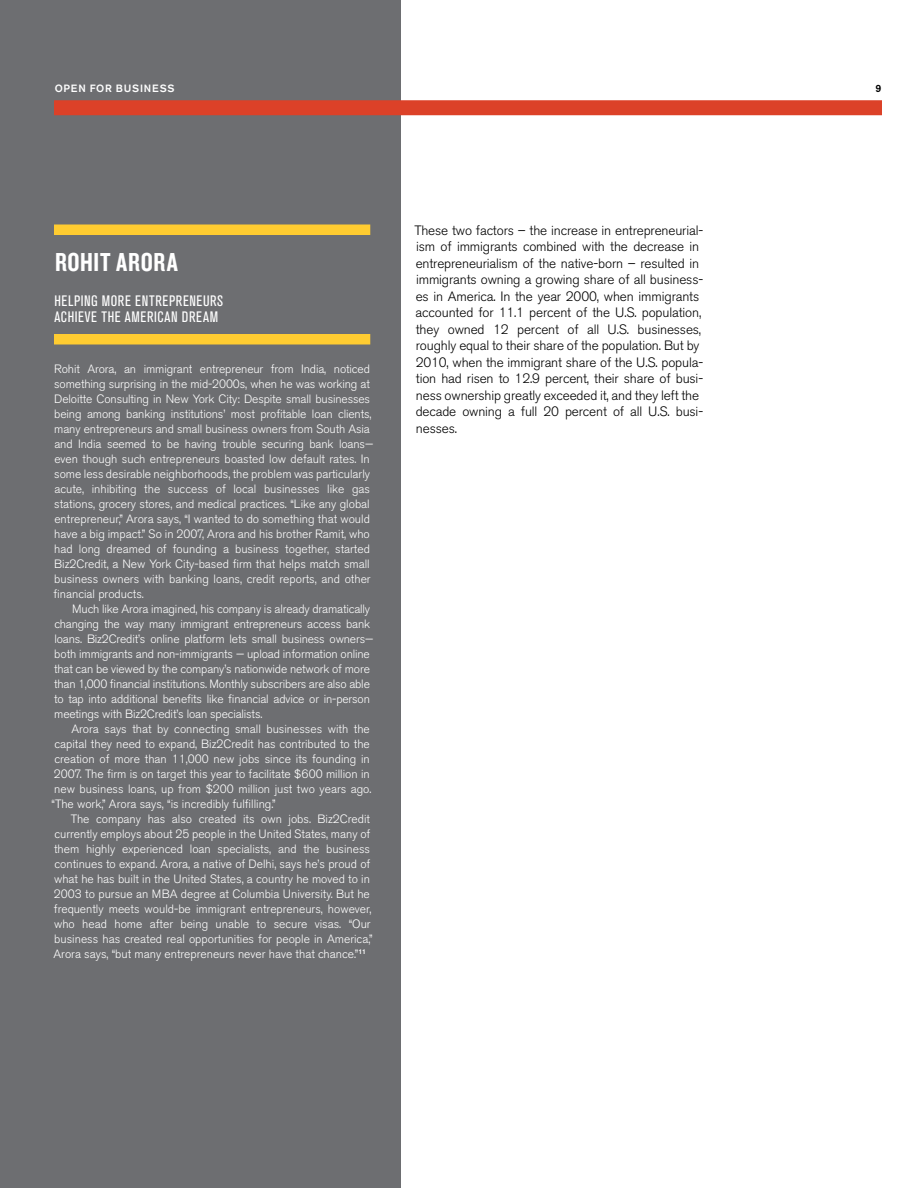
<style>
.page{position:relative;width:918px;height:1188px;background:#fff}
.page>*{position:absolute;margin:0;border:0;box-sizing:border-box;transform-origin:0 0}
.t1{font:27px "Knockout HTF49 Liteweight";letter-spacing:.025em;color:#fff}
.t2{font:condensed 15px/16.5px "Akzidenz Grotesk BE";letter-spacing:.035em;color:#fff}
.t3{font:300 13.5px/16.5px "Akzidenz Grotesk BE";letter-spacing:-.01em;color:#000}
.t4{font:300 12px/15px "Akzidenz Grotesk BE";color:#fff}
.t5{font:500 10.5px "Akzidenz Grotesk BE";color:#fff}
.t6{font:500 10.5px "Akzidenz Grotesk BE";color:#000}
</style>
<div class="page">
<div style="left:0;top:0;width:400px;height:1188px;background:#6d6e71"></div>
<div style="left:54px;top:100px;width:828px;height:15px;background:#dc4128"></div>
<div style="left:54px;top:225px;width:316px;height:10px;background:#ffcc31"></div>
<div style="left:54px;top:334px;width:316px;height:11px;background:#ffcc31"></div>
<p class="t5" style="left:55px;top:81px;width:9px">OPEN</p>
<p class="t5" style="left:90px;top:81px;width:9px">FOR</p>
<p class="t5" style="left:116px;top:81px;width:9px">BUS</p>
<p class="t5" style="left:140px;top:81px;width:13px">INESS</p>
<p class="t6" style="left:876px;top:81px;width:7px">9</p>
<h1 class="t1" style="left:55px;top:248px;width:124px">ROHIT ARORA</h1>
<p class="t2" style="left:54px;top:292px;width:14px">HELPIN</p>
<p class="t2" style="left:54px;top:292px;width:96px;text-indent:37px">G MORE ENTREPRENEURS<br>ACHIEVE THE AMERI</p>
<p class="t2" style="left:158px;top:309px;width:40px">CAN DREAM</p>
<p class="t4" style="left:54px;top:362px;width:321px">Rohit Arora, an immigrant entrepreneur from India, noticed something surprising in the mid-2000s, when he was working at Deloitte Consulting in New York City: Despite small businesses being among banking institutions’ most profitable loan clients, many entrepreneurs and small business owners from South Asia and India seemed to be having trouble securing bank loans— even though such entrepreneurs boasted low default rates. In some less desirable neighborhoods, the problem was particularly acute, inhibiting the success of local businesses like gas stations, grocery stores, and medical practices. “Like any global entrepreneur,” Arora says, “I wanted to do something that would have a big impact.” So in 2007, Arora and his brother Ramit, who had long dreamed of founding a business together, started Biz2Credit, a New York City-based firm that helps match small business owners with banking loans, credit reports, and other financial products.</p>
<p class="t4" style="left:54px;top:602px;width:321px;text-indent:18px">Much like Arora imagined, his company is already dramatically changing the way many immigrant entrepreneurs access bank loans. Biz2Credit’s online platform lets small business owners— both immigrants and non-immigrants — upload information online that can be viewed by the company’s nationwide network of more than 1,000 financial institutions. Monthly subscribers are also able to tap into additional benefits like financial advice or in-person meetings with Biz2Credit’s loan specialists.</p>
<p class="t4" style="left:52px;top:722px;width:321px;text-indent:20px">Arora says that by connecting small businesses with the capital they need to expand, Biz2Credit has contributed to the creation of more than 11,000 new jobs since its founding in 2007. The firm is on target this year to facilitate $600 million in new business loans, up from $200 million just two years ago. “The work,” Arora says, “is incredibly fulfilling.”</p>
<p class="t4" style="left:54px;top:812px;width:321px;text-indent:17px">The company has also created its own jobs. Biz2Credit currently employs about 25 people in the United States, many of them highly experienced loan specialists, and the business continues to expand. Arora, a native of Delhi, says he’s proud of what he has built in the United States, a country he moved to in 2003 to pursue an MBA degree at Columbia University. But he frequently meets would-be immigrant entrepreneurs, however, who head home after being unable to secure visas. “Our business has created real opportunities for people in America,” Arora says, “but many entrepreneurs never have that chance.”<sup>11</sup></p>
<p class="t3" style="left:414px;top:222px;width:290px">These two factors – the increase in entrepreneurial&shy;ism of immigrants combined with the decrease in entrepreneurialism of the native-born – resulted in immigrants owning a growing share of all business&shy;es in America. In the year 2000, when immigrants accounted for 11.1 percent of the U.S. population, they owned 12 percent of all U.S. businesses, roughly equal to their share of the population. But by 2010, when the immigrant share of the U.S. popula&shy;tion had risen to 12.9 percent, their share of busi&shy;ness ownership greatly exceeded it, and they left the decade owning a full 20 percent of all U.S. busi&shy;nesses.</p>
</div>
